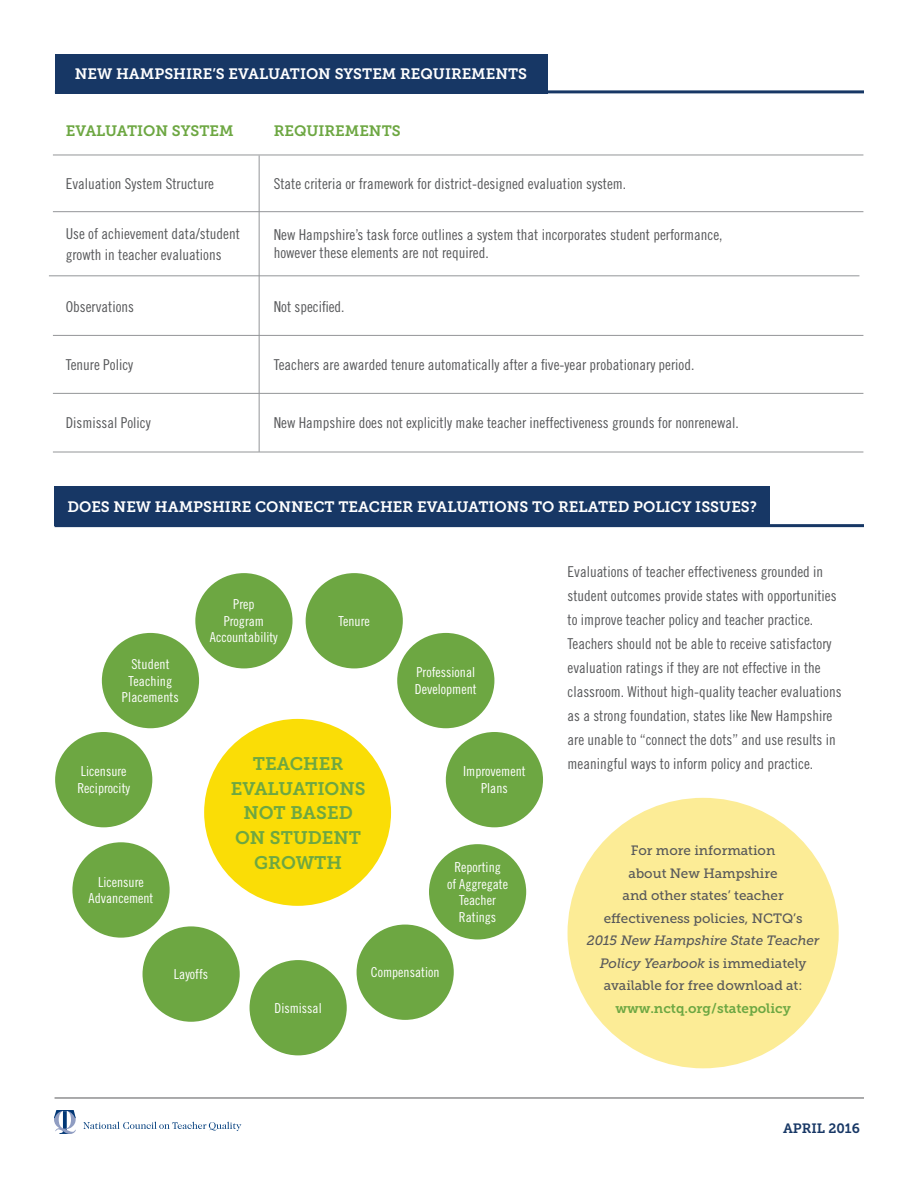
<style>
.page{position:relative;width:918px;height:1188px;background:#fff}
.page>*{position:absolute;margin:0;border:0;box-sizing:border-box;transform-origin:0 0}
.t1{font:18.15px "Museo Slab 700";color:#6da742}
.t2{font:15px/24px "Trade Gothic LT Std Cn 18";color:#57585a}
.t3{font:15px "Museo Slab 700";color:#fff}
.t4{font:15px "Museo Slab 700";color:#6da742}
.t5{font:13.8px/16.5px "Trade Gothic LT Std Cn 18";color:#fff;text-align:center}
.t6{font:13.5px/22.5px "Museo Slab 500";color:#57585a;text-align:center}
.t7{font:13.5px "Museo Slab 700";color:#173765}
.s1{font-style:italic}
.s2{font-family:"Museo Slab 700";color:#6da742}
</style>
<div class="page">
<svg style="left:54px;top:1110px;width:22px;height:24px"></svg>
<svg style="left:83px;top:1122px;width:158px;height:9px"></svg>
<hr style="left:55px;top:1098px;width:809px;height:1px;background:#57585a">
<div style="left:568px;top:798px;width:271px;height:270px;background:#fcec96;border-radius:50%"></div>
<svg style="left:103px;top:619px;width:391px;height:356px"></svg>
<div style="left:204px;top:719px;width:187px;height:187px;background:#fadd06;border-radius:50%"></div>
<div style="left:446px;top:732px;width:97px;height:95px;background:#6da742;border-radius:50%"></div>
<div style="left:306px;top:573px;width:97px;height:95px;background:#6da742;border-radius:50%"></div>
<div style="left:429px;top:844px;width:97px;height:96px;background:#6da742;border-radius:50%"></div>
<div style="left:397px;top:633px;width:97px;height:95px;background:#6da742;border-radius:50%"></div>
<div style="left:357px;top:925px;width:97px;height:95px;background:#6da742;border-radius:50%"></div>
<div style="left:250px;top:960px;width:97px;height:95px;background:#6da742;border-radius:50%"></div>
<div style="left:143px;top:926px;width:97px;height:96px;background:#6da742;border-radius:50%"></div>
<div style="left:102px;top:633px;width:97px;height:95px;background:#6da742;border-radius:50%"></div>
<div style="left:55px;top:732px;width:97px;height:95px;background:#6da742;border-radius:50%"></div>
<div style="left:72px;top:842px;width:98px;height:96px;background:#6da742;border-radius:50%"></div>
<div style="left:195px;top:573px;width:98px;height:95px;background:#6da742;border-radius:50%"></div>
<hr style="left:55px;top:524px;width:809px;height:3px;background:#173765">
<div style="left:55px;top:487px;width:715px;height:39px;background:#173765"></div>
<hr style="left:55px;top:90px;width:809px;height:3px;background:#173765">
<div style="left:55px;top:54px;width:492px;height:39px;background:#173765"></div>
<hr style="left:53px;top:155px;width:810px;height:1px;background:#939598">
<hr style="left:49px;top:276px;width:810px;height:1px;background:#939598">
<hr style="left:53px;top:335px;width:810px;height:1px;background:#939598">
<hr style="left:53px;top:393px;width:810px;height:1px;background:#939598">
<hr style="left:53px;top:452px;width:810px;height:1px;background:#939598">
<hr style="left:53px;top:211px;width:810px;height:1px;background:#939598">
<hr style="left:259px;top:156px;width:1px;height:296px;background:#939598">
<p class="t3" style="left:75px;top:66px;width:454px">NEW HAMPSHIRE’S EVALUATION SYSTEM REQUIREMENTS</p>
<p class="t4" style="left:66px;top:123px;width:169px">EVALUATION SYSTEM</p>
<p class="t4" style="left:274px;top:123px;width:128px">REQUIREMENTS</p>
<p class="t2" style="left:66px;top:172px;width:150px">Evaluation System Structure</p>
<p class="t2" style="left:66px;top:223px;width:176px;line-height:21px">Use of achievement data/student growth in teacher evaluations</p>
<p class="t2" style="left:66px;top:295px;width:70px">Observations</p>
<p class="t2" style="left:274px;top:172px;width:354px">State criteria or framework for district-designed evaluation system.</p>
<p class="t2" style="left:274px;top:226px;width:450px;line-height:18px">New Hampshire’s task force outlines a system that incorporates student performance, however these elements are not required.</p>
<p class="t2" style="left:274px;top:295px;width:72px">Not specified.</p>
<p class="t2" style="left:66px;top:353px;width:69px">Tenure Policy</p>
<p class="t2" style="left:274px;top:353px;width:422px">Teachers are awarded tenure automatically after a five-year probationary period.</p>
<p class="t2" style="left:66px;top:411px;width:86px">Dismissal Policy</p>
<p class="t2" style="left:274px;top:411px;width:466px">New Hampshire does not explicitly make teacher ineffectiveness grounds for nonrenewal.</p>
<p class="t3" style="left:67px;top:499px;width:691px">DOES NEW HAMPSHIRE CONNECT TEACHER EVALUATIONS TO RELATED POLICY ISSUES?</p>
<p class="t5" style="left:131px;top:656px;width:40px">Student</p>
<p class="t5" style="left:129px;top:672px;width:45px">Teaching</p>
<p class="t5" style="left:122px;top:689px;width:58px">Placements</p>
<p class="t5" style="left:81px;top:763px;width:47px">Licensure</p>
<p class="t5" style="left:77px;top:780px;width:54px">Reciprocity</p>
<p class="t5" style="left:98px;top:873px;width:47px">Licensure</p>
<p class="t5" style="left:89px;top:890px;width:66px">Advancement</p>
<p class="t5" style="left:224px;top:596px;width:42px">Prep<br>Program</p>
<p class="t5" style="left:210px;top:629px;width:69px">Accountability</p>
<p class="t5" style="left:339px;top:612px;width:33px">Tenure</p>
<p class="t1" style="left:253px;top:753px;width:92px">TEACHER</p>
<p class="t1" style="left:231px;top:778px;width:136px">EVALUATIONS</p>
<p class="t1" style="left:243px;top:803px;width:111px">NOT BASED</p>
<p class="t1" style="left:235px;top:827px;width:127px">ON STUDENT</p>
<p class="t1" style="left:254px;top:852px;width:89px">GROWTH</p>
<p class="t5" style="left:416px;top:664px;width:60px">Professional</p>
<p class="t5" style="left:415px;top:680px;width:63px">Development</p>
<p class="t5" style="left:463px;top:763px;width:64px">Improvement</p>
<p class="t5" style="left:481px;top:780px;width:28px">Plans</p>
<p class="t5" style="left:447px;top:859px;width:63px">Reporting<br>of Aggregate</p>
<p class="t5" style="left:459px;top:892px;width:38px">Teacher</p>
<p class="t5" style="left:459px;top:908px;width:39px">Ratings</p>
<p class="t5" style="left:174px;top:966px;width:36px">Layoffs</p>
<p class="t5" style="left:274px;top:999px;width:49px">Dismissal</p>
<p class="t5" style="left:371px;top:964px;width:70px">Compensation</p>
<p class="t2" style="left:568px;top:559px;width:276px">Evaluations of teacher effectiveness grounded in student outcomes provide states with opportunities to improve teacher policy and teacher practice.<br>Teachers should not be able to receive satisfactory evaluation ratings if they are not effective in the classroom. Without high-quality teacher evaluations as a strong foundation, states like New Hampshire are unable to “connect the dots” and use results in meaningful ways to inform policy and practice.</p>
<p class="t6" style="left:587px;top:840px;width:234px">For more information<br>about New Hampshire<br>and other states’ teacher effectiveness policies, NCTQ’s<br><span class="s1">2015 New Hampshire State Teacher<br>Policy Yearbook</span> is immediately available for free download at: <span class="s2">www.nctq.org/statepolicy</span></p>
<p class="t7" style="left:783px;top:1120px;width:78px">APRIL 2016</p>
</div>
